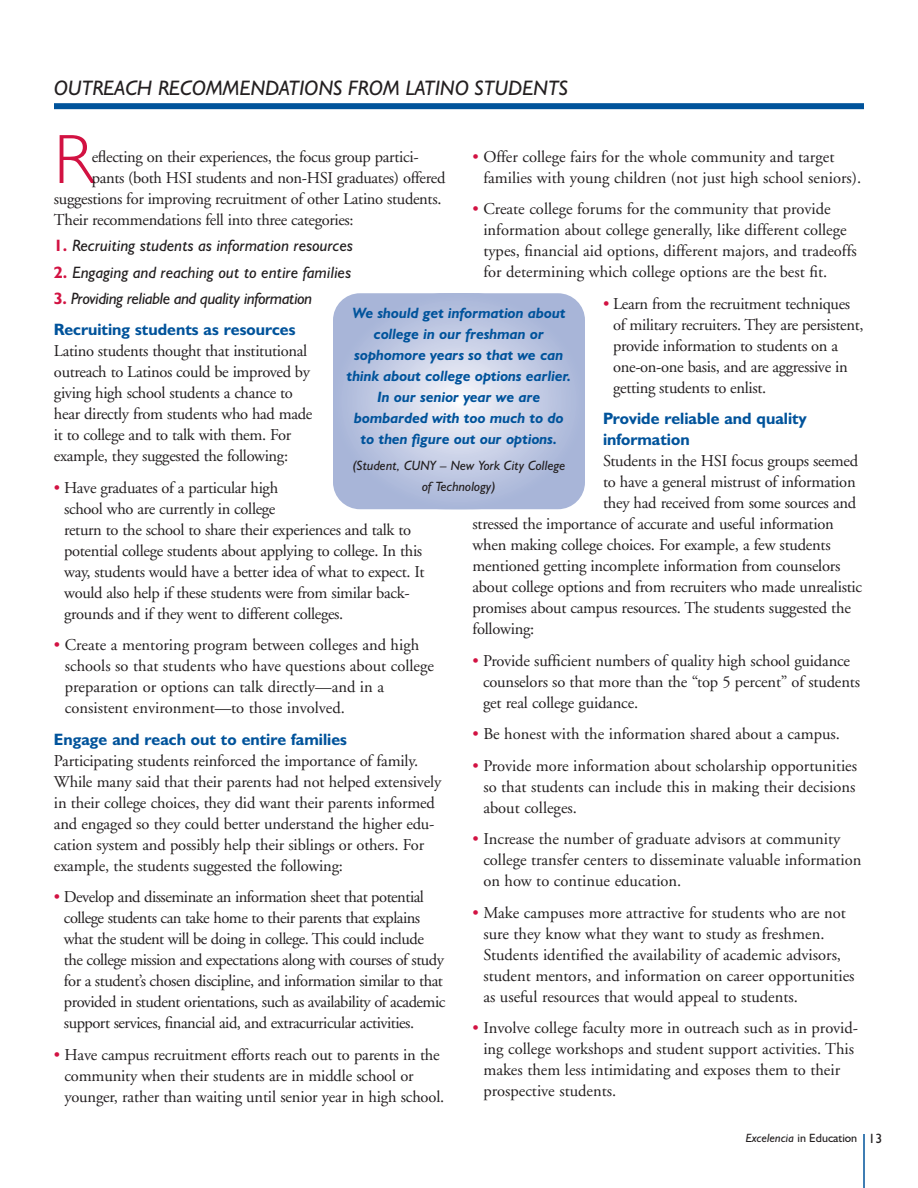
<style>
.page{position:relative;width:918px;height:1188px;background:#fff}
.page>*{position:absolute;margin:0;border:0;box-sizing:border-box;transform-origin:0 0}
.t1{font:300 70.05px "Humanist 521 BT";color:#d21242}
.t2{font:italic 21px "Humanist 521 BT";color:#231f20}
.t3{font:16.5px/21px "Adobe Garamond";letter-spacing:-.01em;color:#231f20}
.t4{font:16.5px/21px "Adobe Garamond";letter-spacing:-.03em;color:#231f20}
.t5{font:italic 16.5px "Humanist 521 BT";color:#231f20}
.t6{font:italic 16.5px/31.5px "Humanist 521 BT";letter-spacing:-.025em;color:#231f20}
.t7{font:700 16.5px/21px "Humanist 521 BT";color:#00539b}
.t8{font:italic 700 15px/21px "Humanist 521 BT";color:#00539b;text-align:center}
.t9{font:italic 13.5px/21px "Humanist 521 BT";color:#231f20;text-align:center}
.t10{font:12px "Humanist 521 BT";color:#231f20}
.s1{color:#d21242}
.s2{font-weight:700;font-style:normal;color:#d21242}
.s3{font-weight:700;font-style:normal;color:#00539b}
.s4{font-style:italic}
.s5{font-size:13.5px}
</style>
<div class="page">
<hr style="left:863px;top:1134px;width:2px;height:54px;background:#00539b">
<div style="left:54px;top:103px;width:810px;height:6px;background:#00539b"></div>
<svg style="left:333px;top:293px;width:252px;height:216px;background:#b6c1de"></svg>
<svg style="left:336px;top:296px;width:246px;height:211px;background:#afbbdb"></svg>
<div style="left:338px;top:297px;width:242px;height:208px;background:#a8b5d8"></div>
<svg style="left:340px;top:299px;width:238px;height:205px"></svg>
<div style="left:341px;top:300px;width:236px;height:202px;background:#a8b5d8"></div>
<div style="left:343px;top:302px;width:232px;height:199px;background:#a8b5d8"></div>
<svg style="left:346px;top:304px;width:226px;height:194px"></svg>
<svg style="left:348px;top:306px;width:222px;height:191px;background:#c1cae3"></svg>
<p class="t2" style="left:54px;top:80px;width:516px">OUTREACH RECOMMENDATIONS FROM LATINO STUDENTS</p>
<h1 class="t1" style="left:54px;top:132px;width:41px">R</h1>
<p class="t3" style="left:483px;top:148px;width:379px;text-indent:-11px"><span class="s1">•</span> Offer college fairs for the whole community and target families with young children (not just high school seniors).</p>
<p class="t3" style="left:483px;top:200px;width:375px;text-indent:-11px"><span class="s1">•</span> Create college forums for the community that provide information about college generally, like different college types, financial aid options, different majors, and tradeoffs for determining which college options are the best fit.</p>
<p class="t3" style="left:613px;top:295px;width:252px;text-indent:-10px"><span class="s1">•</span> Learn from the recruitment techniques of military recruiters. They are persistent, provide information to students on a one-on-one basis, and are aggressive in getting students to enlist.</p>
<p class="t7" style="left:603px;top:410px;width:205px">Provide reliable and quality information</p>
<p class="t3" style="left:603px;top:452px;width:257px">Students in the HSI focus groups seemed</p>
<p class="t3" style="left:603px;top:473px;width:254px">to have a general mistrust of information</p>
<p class="t3" style="left:603px;top:494px;width:255px">they had received from some sources and</p>
<p class="t3" style="left:473px;top:515px;width:363px">stressed the importance of accurate and useful information</p>
<p class="t3" style="left:473px;top:536px;width:360px">when making college choices. For example, a few students</p>
<p class="t3" style="left:473px;top:557px;width:369px">mentioned getting incomplete information from counselors</p>
<p class="t3" style="left:473px;top:578px;width:391px">about college options and from recruiters who made unrealistic</p>
<p class="t3" style="left:473px;top:599px;width:380px">promises about campus resources. The students suggested the</p>
<p class="t3" style="left:473px;top:620px;width:63px">following:</p>
<p class="t3" style="left:483px;top:652px;width:379px;text-indent:-11px"><span class="s1">•</span> Provide sufficient numbers of quality high school guidance counselors so that more than the “top 5 percent” of students get real college guidance.</p>
<p class="t3" style="left:473px;top:725px;width:369px"><span class="s1">•</span> Be honest with the information shared about a campus.</p>
<p class="t3" style="left:483px;top:757px;width:375px;text-align:justify;text-indent:-11px"><span class="s1">•</span> Provide more information about scholarship opportunities so that students can include this in making their decisions about colleges.</p>
<p class="t3" style="left:483px;top:830px;width:380px;text-indent:-11px"><span class="s1">•</span> Increase the number of graduate advisors at community college transfer centers to disseminate valuable information on how to continue education.</p>
<p class="t3" style="left:483px;top:904px;width:373px;text-indent:-11px"><span class="s1">•</span> Make campuses more attractive for students who are not sure they know what they want to study as freshmen.<br>Students identified the availability of academic advisors, student mentors, and information on career opportunities as useful resources that would appeal to students.</p>
<p class="t3" style="left:483px;top:1019px;width:376px;text-indent:-11px"><span class="s1">•</span> Involve college faculty more in outreach such as in provid&shy;ing college workshops and student support activities. This makes them less intimidating and exposes them to their prospective students.</p>
<p class="t3" style="left:92px;top:148px;width:328px">eflecting on their experiences, the focus group partici-</p>
<p class="t3" style="left:92px;top:169px;width:355px">pants (both HSI students and non-HSI graduates) offered</p>
<p class="t3" style="left:54px;top:190px;width:389px">suggestions for improving recruitment of other Latino students.</p>
<p class="t3" style="left:54px;top:211px;width:301px">Their recommendations fell into three categories:</p>
<p class="t5" style="left:54px;top:239px;width:301px"><span class="s2">1.</span> Recruiting students as information resources</p>
<p class="t5" style="left:54px;top:266px;width:299px"><span class="s2">2.</span> Engaging and reaching out to entire families</p>
<p class="t6" style="left:54px;top:284px;width:260px"><span class="s2">3.</span> Providing reliable and quality information<br><span class="s3">Recruiting students as resources</span></p>
<p class="t3" style="left:54px;top:342px;width:260px">Latino students thought that institutional outreach to Latinos could be improved by giving high school students a chance to hear directly from students who had made it to college and to talk with them. For example, they suggested the following:</p>
<p class="t3" style="left:64px;top:479px;width:362px;text-indent:-10px"><span class="s1">•</span> Have graduates of a particular high<br>school who are currently in college<br>return to the school to share their experiences and talk to potential college students about applying to college. In this way, students would have a better idea of what to expect. It would also help if these students were from similar back&shy;grounds and if they went to different colleges.</p>
<p class="t3" style="left:65px;top:636px;width:371px;text-indent:-11px"><span class="s1">•</span> Create a mentoring program between colleges and high schools so that students who have questions about college preparation or options can talk directly—and in a consistent environment—to those involved.</p>
<p class="t7" style="left:54px;top:730px;width:294px">Engage and reach out to entire families</p>
<p class="t3" style="left:54px;top:752px;width:389px">Participating students reinforced the importance of family.<br>While many said that their parents had not helped extensively in their college choices, they did want their parents informed and engaged so they could better understand the higher edu&shy;cation system and possibly help their siblings or others. For example, the students suggested the following:</p>
<p class="t4" style="left:64px;top:888px;width:383px;text-indent:-10px"><span class="s1">•</span> Develop and disseminate an information sheet that potential college students can take home to their parents that explains what the student will be doing in college. This could include the college mission and expectations along with courses of study for a student’s chosen discipline, and information similar to that provided in student orientations, such as availability of academic support services, financial aid, and extracurricular activities.</p>
<p class="t3" style="left:65px;top:1046px;width:381px;text-indent:-11px"><span class="s1">•</span> Have campus recruitment efforts reach out to parents in the community when their students are in middle school or younger, rather than waiting until senior year in high school.</p>
<p class="t8" style="left:347px;top:304px;width:226px">We should get information about college in our freshman or sophomore years so that we can think about college options earlier.<br>In our senior year we are bombarded with too much to do to then figure out our options.</p>
<p class="t9" style="left:352px;top:457px;width:215px">(Student, CUNY – New York City College of Technology)</p>
<p class="t10" style="left:746px;top:1133px;width:138px"><span class="s4">Excelencia</span> in Education <span class="s5">13</span></p>
</div>
